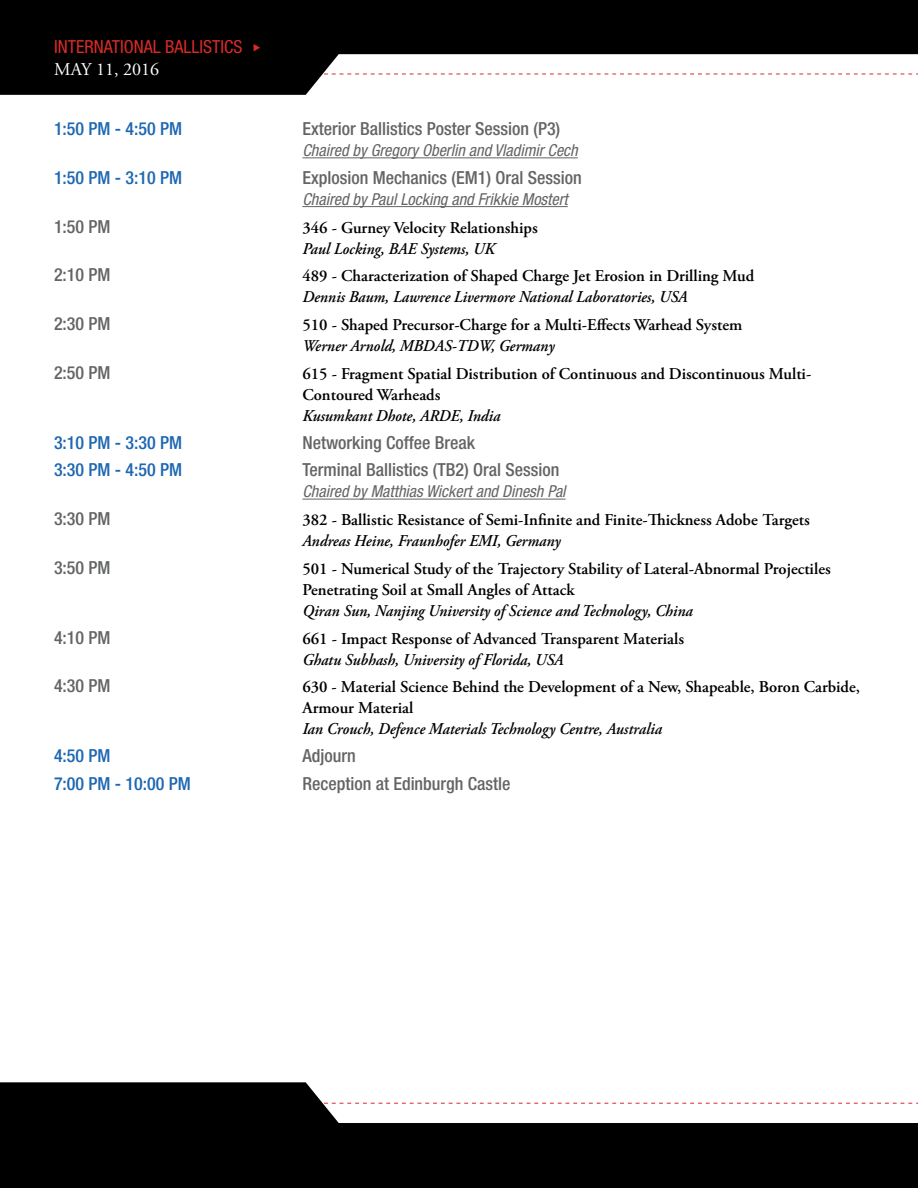
<style>
.page{position:relative;width:918px;height:1188px;background:#fff}
.page>*{position:absolute;margin:0;border:0;box-sizing:border-box;transform-origin:0 0}
.t1{font:500 condensed 18px "Helvetica Neue LT Std";color:#636466}
.t2{font:500 condensed 18px "Helvetica Neue LT Std";color:#1d67b2}
.t3{font:condensed 18px "Helvetica Neue LT Std";color:#db2b27}
.t4{font:18px "Adobe Garamond Pro";color:#fff}
.t5{font:600 16.5px/21px "Adobe Garamond Pro";color:#000}
.t6{font:italic 600 16.5px "Adobe Garamond Pro";color:#000;scale:.94 1}
.t7{font:italic condensed 16.5px "Helvetica Neue LT Std";color:#636466}
</style>
<div class="page">
<svg style="left:0;top:0;width:918px;height:95px;fill:#000"></svg>
<svg style="left:324px;top:73px;width:594px;height:1px"></svg>
<svg style="left:0;top:1082px;width:918px;height:106px;fill:#000"></svg>
<svg style="left:324px;top:1103px;width:594px;height:1px"></svg>
<hr style="left:302px;top:157px;width:276px;height:1px;background:#636466">
<hr style="left:302px;top:206px;width:266px;height:1px;background:#636466">
<hr style="left:302px;top:499px;width:264px;height:1px;background:#636466">
<svg style="left:254px;top:44px;width:6px;height:7px"></svg>
<p class="t3" style="left:54px;top:37px;width:190px">INTERNATIONAL BALLISTICS</p>
<p class="t4" style="left:54px;top:58px;width:106px">MAY 11, 2016</p>
<p class="t2" style="left:54px;top:118px;width:130px">1:50 PM - 4:50 PM</p>
<p class="t1" style="left:302px;top:118px;width:259px">Exterior Ballistics Poster Session (P3)</p>
<p class="t7" style="left:302px;top:141px;width:277px">Chaired by Gregory Oberlin and Vladimir Cech</p>
<p class="t2" style="left:54px;top:167px;width:130px">1:50 PM - 3:10 PM</p>
<p class="t1" style="left:302px;top:167px;width:281px">Explosion Mechanics (EM1) Oral Session</p>
<p class="t7" style="left:302px;top:190px;width:267px">Chaired by Paul Locking and Frikkie Mostert</p>
<p class="t1" style="left:54px;top:216px;width:58px">1:50 PM</p>
<p class="t5" style="left:302px;top:217px;width:237px">346 - Gurney Velocity Relationships</p>
<p class="t6" style="left:302px;top:239px;width:206px">Paul Locking, BAE Systems, UK</p>
<p class="t1" style="left:54px;top:264px;width:58px">2:10 PM</p>
<p class="t5" style="left:302px;top:266px;width:453px">489 - Characterization of Shaped Charge Jet Erosion in Drilling Mud</p>
<p class="t6" style="left:302px;top:288px;width:411px">Dennis Baum, Lawrence Livermore National Laboratories, USA</p>
<p class="t1" style="left:54px;top:313px;width:58px">2:30 PM</p>
<p class="t5" style="left:302px;top:315px;width:441px">510 - Shaped Precursor-Charge for a Multi-Effects Warhead System</p>
<p class="t6" style="left:302px;top:336px;width:270px">Werner Arnold, MBDAS-TDW, Germany</p>
<p class="t1" style="left:54px;top:362px;width:58px">2:50 PM</p>
<p class="t5" style="left:302px;top:363px;width:510px">615 - Fragment Spatial Distribution of Continuous and Discontinuous Multi-<br>Contoured Warheads</p>
<p class="t6" style="left:302px;top:406px;width:212px">Kusumkant Dhote, ARDE, India</p>
<p class="t2" style="left:54px;top:432px;width:130px">3:10 PM - 3:30 PM</p>
<p class="t1" style="left:302px;top:432px;width:174px">Networking Coffee Break</p>
<p class="t2" style="left:54px;top:459px;width:130px">3:30 PM - 4:50 PM</p>
<p class="t1" style="left:302px;top:459px;width:258px">Terminal Ballistics (TB2) Oral Session</p>
<p class="t7" style="left:302px;top:482px;width:265px">Chaired by Matthias Wickert and Dinesh Pal</p>
<p class="t1" style="left:54px;top:508px;width:58px">3:30 PM</p>
<p class="t5" style="left:302px;top:510px;width:509px">382 - Ballistic Resistance of Semi-Infinite and Finite-Thickness Adobe Targets</p>
<p class="t6" style="left:302px;top:531px;width:276px">Andreas Heine, Fraunhofer EMI, Germany</p>
<p class="t1" style="left:54px;top:557px;width:58px">3:50 PM</p>
<p class="t5" style="left:302px;top:558px;width:530px">501 - Numerical Study of the Trajectory Stability of Lateral-Abnormal Projectiles<br>Penetrating Soil at Small Angles of Attack</p>
<p class="t6" style="left:302px;top:601px;width:417px">Qiran Sun, Nanjing University of Science and Technology, China</p>
<p class="t1" style="left:54px;top:627px;width:58px">4:10 PM</p>
<p class="t5" style="left:302px;top:628px;width:383px">661 - Impact Response of Advanced Transparent Materials</p>
<p class="t6" style="left:302px;top:650px;width:279px">Ghatu Subhash, University of Florida, USA</p>
<p class="t1" style="left:54px;top:675px;width:58px">4:30 PM</p>
<p class="t5" style="left:302px;top:677px;width:559px">630 - Material Science Behind the Development of a New, Shapeable, Boron Carbide,<br>Armour Material</p>
<p class="t6" style="left:302px;top:720px;width:384px">Ian Crouch, Defence Materials Technology Centre, Australia</p>
<p class="t2" style="left:54px;top:745px;width:58px">4:50 PM</p>
<p class="t1" style="left:302px;top:745px;width:55px">Adjourn</p>
<p class="t2" style="left:54px;top:773px;width:138px">7:00 PM - 10:00 PM</p>
<p class="t1" style="left:302px;top:773px;width:210px">Reception at Edinburgh Castle</p>
</div>
